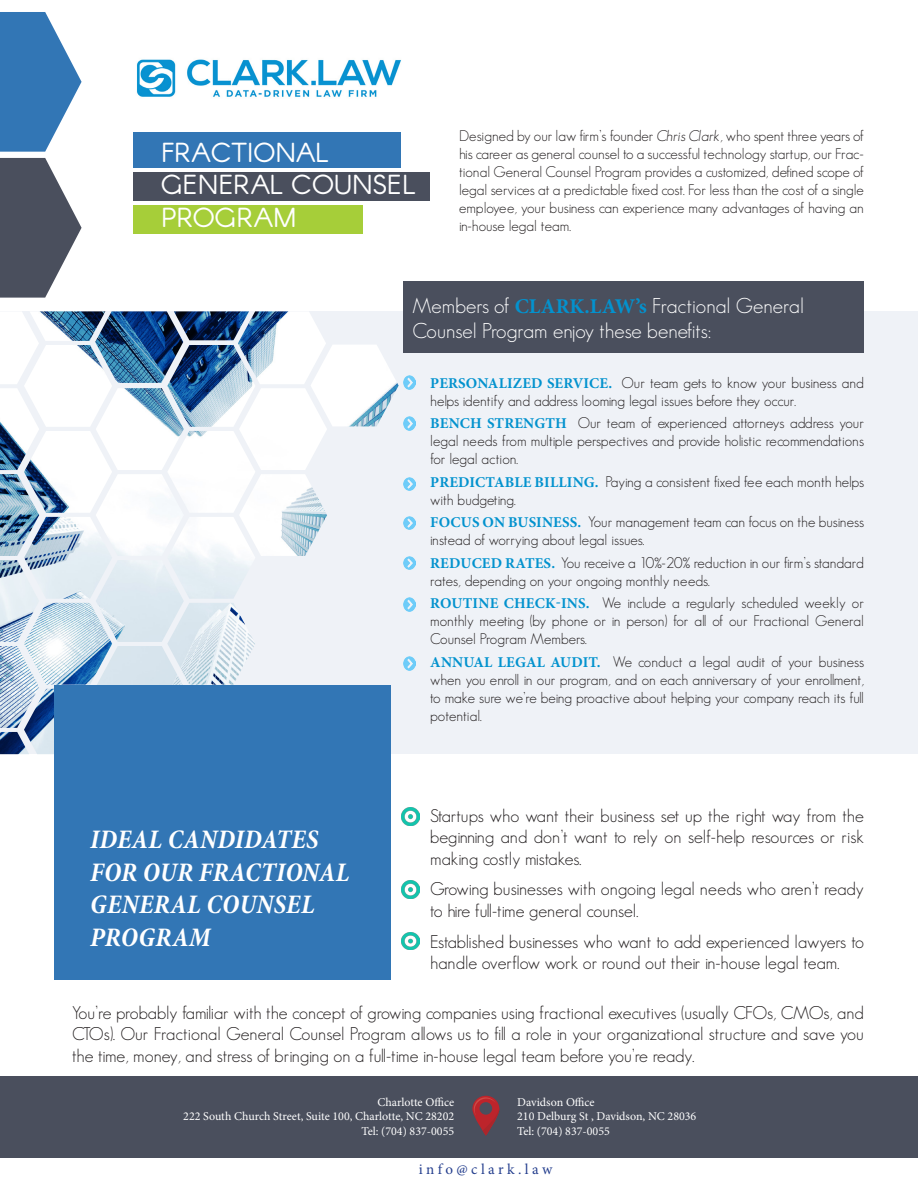
<style>
.page{position:relative;width:918px;height:1188px;background:#fff}
.page>*{position:absolute;margin:0;border:0;box-sizing:border-box;transform-origin:0 0}
.t1{font:italic 700 condensed 27px/32.4px "Minion Pro";letter-spacing:.01em;color:#fff}
.t2{font:27px "Arcon Rounded Regular";color:#fff}
.t3{font:300 21px "Geosans";color:#fff}
.t4{font:300 18px/21.6px "Geosans";color:#231f20;text-align:justify}
.t5{font:300 15px/18px "Geosans";color:#231f20}
.t6{font:15px "Minion Pro";color:#253f8e}
.t7{font:12px "Minion Pro";color:#fff}
.s1{font-style:italic}
.s2{font-family:"Minion Pro";font-weight:700;color:#0392ce}
.s3{font-family:"Minion Pro";font-weight:700;color:#0292ce}
</style>
<div class="page">
<svg style="left:0;top:12px;width:82px;height:140px"></svg>
<svg style="left:0;top:158px;width:82px;height:140px"></svg>
<div style="left:0;top:311px;width:918px;height:443px;background:#eff2f7"></div>
<img style="left:0;top:311px;width:399px;height:443px">
<div style="left:403px;top:281px;width:461px;height:72px;background:#4a4f5d"></div>
<div style="left:133px;top:132px;width:267px;height:36px;background:#3276b5"></div>
<div style="left:133px;top:172px;width:297px;height:29px;background:#4a4f5d"></div>
<div style="left:133px;top:205px;width:229px;height:29px;background:#a6ce39"></div>
<img style="left:137px;top:59px;width:264px;height:38px">
<svg style="left:403px;top:376px;width:13px;height:13px"></svg>
<svg style="left:403px;top:417px;width:13px;height:13px"></svg>
<svg style="left:403px;top:477px;width:13px;height:13px"></svg>
<img style="left:403px;top:516px;width:13px;height:14px">
<img style="left:403px;top:556px;width:13px;height:14px">
<svg style="left:403px;top:598px;width:13px;height:13px"></svg>
<svg style="left:403px;top:657px;width:13px;height:13px"></svg>
<div style="left:54px;top:686px;width:337px;height:294px;background:#3276b5"></div>
<img style="left:401px;top:808px;width:18px;height:18px">
<img style="left:401px;top:880px;width:18px;height:18px">
<img style="left:401px;top:932px;width:18px;height:18px">
<div style="left:0;top:1077px;width:918px;height:81px;background:#4a4f5d"></div>
<svg style="left:472px;top:1096px;width:27px;height:40px"></svg>
<svg style="left:474px;top:1097px;width:25px;height:39px"></svg>
<p class="t2" style="left:161px;top:135px;width:169px">FRACTIONAL</p>
<p class="t2" style="left:161px;top:168px;width:256px">GENERAL COUNSEL</p>
<p class="t2" style="left:161px;top:200px;width:137px">PROGRAM</p>
<p class="t5" style="left:459px;top:126px;width:407px;text-align:justify">Designed by our law firm’s founder <span class="s1">Chris Clark</span>, who spent three years of his career as general counsel to a successful technology startup, our Frac&shy;tional General Counsel Program provides a customized, defined scope of legal services at a predictable fixed cost. For less than the cost of a single employee, your business can experience many advantages of having an in-house legal team.</p>
<p class="t3" style="left:413px;top:294px;width:393px">Members of <span class="s2">CLARK.LAW’s</span> Fractional General</p>
<p class="t3" style="left:413px;top:319px;width:300px">Counsel Program enjoy these benefits:</p>
<p class="t1" style="left:90px;top:823px;width:261px">IDEAL CANDIDATES<br>FOR OUR FRACTIONAL<br>GENERAL COUNSEL<br>PROGRAM</p>
<p class="t5" style="left:430px;top:374px;width:435px"><span class="s3">PERSONALIZED SERVICE.</span> Our team gets to know your business and helps identify and address looming legal issues before they occur.</p>
<p class="t5" style="left:430px;top:414px;width:435px;text-align:justify"><span class="s3">BENCH STRENGTH</span> Our team of experienced attorneys address your legal needs from multiple perspectives and provide holistic recommendations for legal action.</p>
<p class="t5" style="left:430px;top:473px;width:435px"><span class="s3">PREDICTABLE BILLING.</span> Paying a consistent fixed fee each month helps with budgeting.</p>
<p class="t5" style="left:430px;top:513px;width:435px"><span class="s3">FOCUS ON BUSINESS.</span> Your management team can focus on the business instead of worrying about legal issues.</p>
<p class="t5" style="left:430px;top:554px;width:435px"><span class="s3">REDUCED RATES.</span> You receive a 10%-20% reduction in our firm’s standard rates, depending on your ongoing monthly needs.</p>
<p class="t5" style="left:430px;top:594px;width:435px;text-align:justify"><span class="s3">ROUTINE CHECK-INS.</span> We include a regularly scheduled weekly or monthly meeting (by phone or in person) for all of our Fractional General Counsel Program Members.</p>
<p class="t5" style="left:430px;top:653px;width:435px;text-align:justify"><span class="s3">ANNUAL LEGAL AUDIT.</span> We conduct a legal audit of your business when you enroll in our program, and on each anniversary of your enrollment, to make sure we’re being proactive about helping your company reach its full potential.</p>
<p class="t4" style="left:430px;top:805px;width:435px">Startups who want their business set up the right way from the beginning and don’t want to rely on self-help resources or risk making costly mistakes.</p>
<p class="t4" style="left:430px;top:878px;width:435px">Growing businesses with ongoing legal needs who aren’t ready to hire full-time general counsel.</p>
<p class="t4" style="left:430px;top:931px;width:435px">Established businesses who want to add experienced lawyers to handle overflow work or round out their in-house legal team.</p>
<p class="t4" style="left:72px;top:1002px;width:793px">You’re probably familiar with the concept of growing companies using fractional executives (usually CFOs, CMOs, and CTOs). Our Fractional General Counsel Program allows us to fill a role in your organizational structure and save you the time, money, and stress of bringing on a full-time in-house legal team before you’re ready.</p>
<p class="t7" style="left:378px;top:1094px;width:78px">Charlotte Office</p>
<p class="t7" style="left:183px;top:1108px;width:272px">222 South Church Street, Suite 100, Charlotte, NC 28202</p>
<p class="t7" style="left:362px;top:1123px;width:94px">Tel: (704) 837-0055</p>
<p class="t7" style="left:517px;top:1094px;width:79px">Davidson Office</p>
<p class="t7" style="left:517px;top:1108px;width:181px">210 Delburg St , Davidson, NC 28036</p>
<p class="t7" style="left:517px;top:1123px;width:94px">Tel: (704) 837-0055</p>
<p class="t6" style="left:419px;top:1160px;width:135px">i n f o @ c l a r k . l a w</p>
</div>
